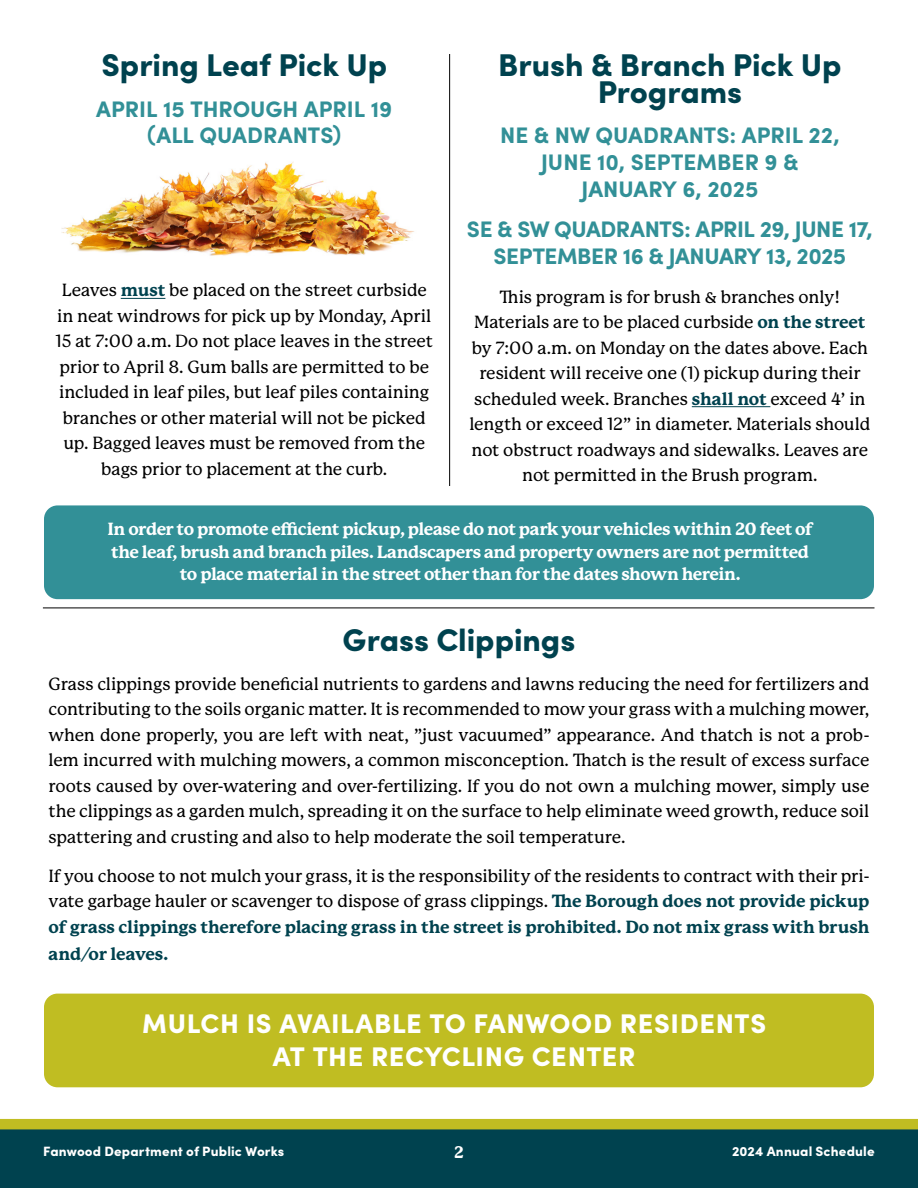
<style>
.page{position:relative;width:918px;height:1188px;background:#fff}
.page>*{position:absolute;margin:0;border:0;box-sizing:border-box;transform-origin:0 0}
.t1{font:900 31.5px/26.7px "Sofia Pro";color:#00424f;text-align:center}
.t2{font:900 27px/32.4px "Sofia Pro";letter-spacing:.02em;color:#fff;text-align:center}
.t3{font:700 22.5px/26.7px "Sofia Pro";letter-spacing:-.005em;color:#329097;text-align:center}
.t4{font:500 17.25px/25.5px "P Mackinac Pro";letter-spacing:-.005em;color:#000;text-align:center}
.t5{font:800 17.25px/22.5px "P22 Mackinac Pro";letter-spacing:-.025em;color:#fff;text-align:center}
.t6{font:800 17.25px/26.7px "P22 Mackinac Pro";color:#00424f}
.t7{font:800 16.5px "P22 Mackinac Pro";color:#fff}
.t8{font:900 13.5px "Sofia Pro";letter-spacing:.015em;color:#fff}
.s1{font-family:"P22 Mackinac Pro";font-weight:800;color:#00424f}
</style>
<div class="page">
<svg style="left:0;top:1119px;width:918px;height:69px;background:#1d5448"></svg>
<hr style="left:121px;top:298px;width:44px;height:1px;background:#00424f">
<img style="left:62px;top:161px;width:353px;height:95px">
<div style="left:44px;top:505px;width:830px;height:94px;background:#329097;border-radius:14px"></div>
<hr style="left:692px;top:406px;width:78px;height:1px;background:#00424f">
<div style="left:44px;top:994px;width:830px;height:93px;background:#c0bd22;border-radius:14px"></div>
<hr style="left:449px;top:54px;width:1px;height:432px;background:#000">
<hr style="left:43px;top:608px;width:832px;height:1px;background:#000">
<h1 class="t1" style="left:101px;top:49px;width:287px">Spring Leaf Pick Up</h1>
<h3 class="t3" style="left:96px;top:94px;width:298px">APRIL 15 THROUGH APRIL 19 (ALL QUADRANTS)</h3>
<p class="t4" style="left:56px;top:278px;width:379px">Leaves <span class="s1">must</span> be placed on the street curbside in neat windrows for pick up by Monday, April 15 at 7:00 a.m. Do not place leaves in the street prior to April 8. Gum balls are permitted to be included in leaf piles, but leaf piles containing branches or other material will not be picked up. Bagged leaves must be removed from the bags prior to placement at the curb.</p>
<h1 class="t1" style="left:498px;top:49px;width:345px">Brush &amp; Branch Pick Up<br>Programs</h1>
<h3 class="t3" style="left:500px;top:121px;width:341px">NE &amp; NW QUADRANTS: APRIL 22,<br>JUNE 10, SEPTEMBER 9 &amp;<br>JANUARY 6, 2025</h3>
<h3 class="t3" style="left:467px;top:214px;width:407px">SE &amp; SW QUADRANTS: APRIL 29, JUNE 17,<br>SEPTEMBER 16 &amp; JANUARY 13, 2025</h3>
<p class="t4" style="left:469px;top:284px;width:403px">This program is for brush &amp; branches only!<br>Materials are to be placed curbside <span class="s1">on the street </span>by 7:00 a.m. on Monday on the dates above. Each resident will receive one (1) pickup during their scheduled week. Branches <span class="s1">shall not</span> exceed 4’ in length or exceed 12” in diameter. Materials should not obstruct roadways and sidewalks. Leaves are not permitted in the Brush program.</p>
<p class="t5" style="left:108px;top:518px;width:707px">In order to promote efficient pickup, please do not park your vehicles within 20 feet of the leaf, brush and branch piles. Landscapers and property owners are not permitted to place material in the street other than for the dates shown herein.</p>
<h1 class="t1" style="left:343px;top:624px;width:234px">Grass Clippings</h1>
<p class="t4" style="left:49px;top:671px;width:822px;text-align:justify">Grass clippings provide beneficial nutrients to gardens and lawns reducing the need for fertilizers and contributing to the soils organic matter. It is recommended to mow your grass with a mulching mower, when done properly, you are left with neat, ”just vacuumed” appearance. And thatch is not a prob&shy;lem incurred with mulching mowers, a common misconception. Thatch is the result of excess surface roots caused by over-watering and over-fertilizing. If you do not own a mulching mower, simply use the clippings as a garden mulch, spreading it on the surface to help eliminate weed growth, reduce soil spattering and crusting and also to help moderate the soil temperature.</p>
<p class="t4" style="left:49px;top:863px;width:822px;text-align:left">If you choose to not mulch your grass, it is the responsibility of the residents to contract with their pri&shy;vate garbage hauler or scavenger to dispose of grass clippings. <span class="s1">The Borough does not provide pickup</span></p>
<p class="t6" style="left:49px;top:914px;width:822px">of grass clippings therefore placing grass in the street is prohibited. Do not mix grass with brush and/or leaves.</p>
<h2 class="t2" style="left:142px;top:1005px;width:625px">MULCH IS AVAILABLE TO FANWOOD RESIDENTS<br>AT THE RECYCLING CENTER</h2>
<p class="t8" style="left:43px;top:1140px;width:243px">Fanwood Department of Public Works</p>
<p class="t7" style="left:454px;top:1143px;width:11px">2</p>
<p class="t8" style="left:732px;top:1140px;width:144px">2024 Annual Schedule</p>
</div>
